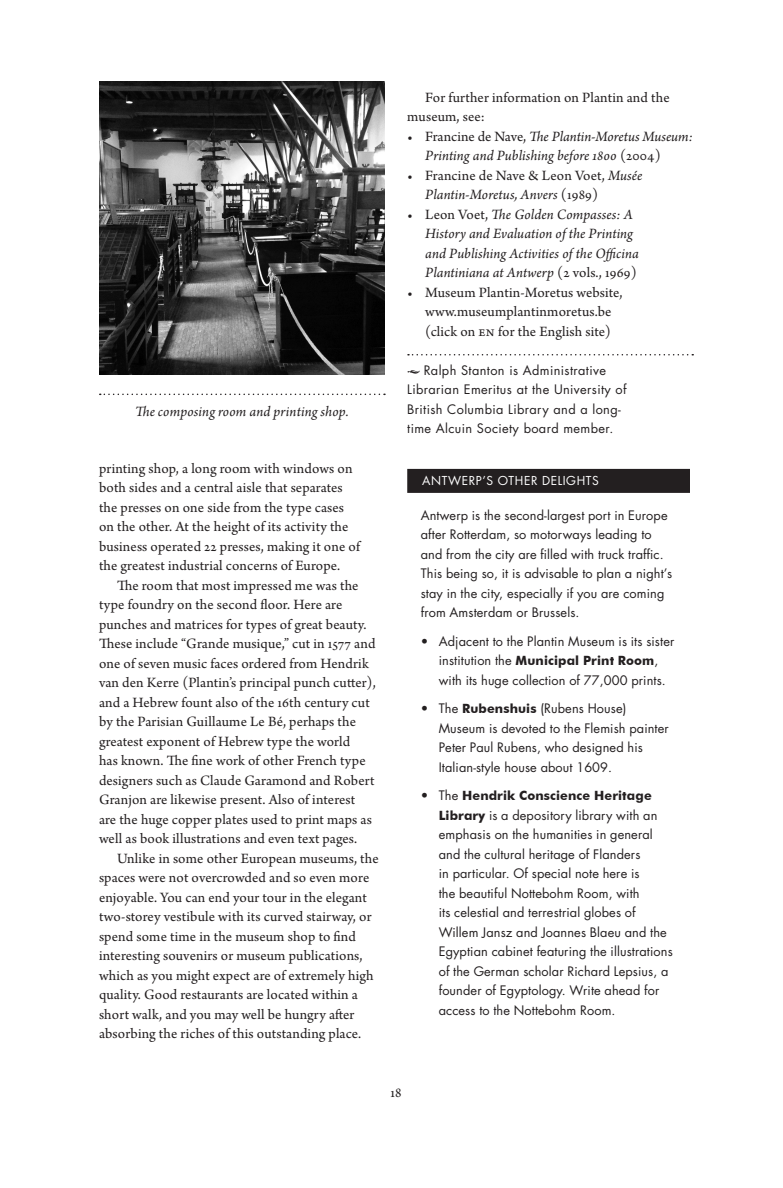
<style>
.page{position:relative;width:783px;height:1188px;background:#fff}
.page>*{position:absolute;margin:0;border:0;box-sizing:border-box;transform-origin:0 0}
._2-column_indent{font:15px/19.5px "Arno Pro";letter-spacing:.01em;color:#231f20}
._2-column_no-indent{font:15px/19.5px "Arno Pro";letter-spacing:.01em;color:#231f20}
._2_column_bullet_lis{font:italic 15px/19.5px "Arno Pro";letter-spacing:.005em;color:#231f20}
._2_column_bullet_lis-2{font:15px/19.5px "Arno Pro";letter-spacing:.01em;color:#231f20}
.Image_captions{font:italic 15px "Arno Pro";letter-spacing:.01em;color:#231f20}
.Sidebar_text{font:12.75px/19.5px "Futura Std";letter-spacing:.01em;color:#231f20}
._2-column_byline_inf{font:12.75px/19.5px "Futura Std";letter-spacing:.03em;color:#231f20}
.Sidebar_header{font:12px "Futura Std";letter-spacing:.05em;color:#fff}
.s1{font-style:normal}
.s2{font-style:italic}
.s3{font-family:"Arno Pro";font-size:15px}
.s4{font-family:"Futura BT";font-weight:700}
</style>
<div class="page">
<div style="left:407px;top:469px;width:283px;height:24px;background:#231f20"></div>
<svg style="left:408px;top:354px;width:285px;height:1px"></svg>
<svg style="left:100px;top:394px;width:285px;height:1px"></svg>
<img style="left:99px;top:81px;width:286px;height:294px">
<p class="Image_captions" style="left:135px;top:403px;width:215px">The composing room and printing shop.</p>
<p class="_2-column_no-indent" style="left:99px;top:459px;width:262px">printing shop, a long room with windows on both sides and a central aisle that separates the presses on one side from the type cases on the other. At the height of its activity the business operated 22 presses, making it one of the greatest industrial concerns of Europe.</p>
<p class="_2-column_indent" style="left:99px;top:576px;width:278px;text-indent:18px">The room that most impressed me was the type foundry on the second floor. Here are punches and matrices for types of great beauty.<br>These include “Grande musique,” cut in 1577 and one of seven music faces ordered from Hendrik van den Kerre (Plantin’s principal punch cutter), and a Hebrew fount also of the 16th century cut by the Parisian Guillaume Le Bé, perhaps the greatest exponent of Hebrew type the world<br>has known. The fine work of other French type designers such as Claude Garamond and Robert Granjon are likewise present. Also of interest are the huge copper plates used to print maps as well as book illustrations and even text pages.</p>
<p class="_2-column_indent" style="left:99px;top:849px;width:281px;text-indent:18px">Unlike in some other European museums, the spaces were not overcrowded and so even more enjoyable. You can end your tour in the elegant two-storey vestibule with its curved stairway, or spend some time in the museum shop to find interesting souvenirs or museum publications, which as you might expect are of extremely high quality. Good restaurants are located within a short walk, and you may well be hungry after absorbing the riches of this outstanding place.</p>
<p class="_2-column_indent" style="left:407px;top:89px;width:264px;text-indent:18px">For further information on Plantin and the museum, see:</p>
<p class="_2_column_bullet_lis" style="left:425px;top:128px;width:269px;text-indent:-18px"><span class="s1">• Francine de Nave,</span> The Plantin-Moretus Museum:<br>Printing and Publishing before 1800 <span class="s1">(2004)</span></p>
<p class="_2_column_bullet_lis-2" style="left:425px;top:167px;width:219px;text-indent:-18px">• Francine de Nave &amp; Leon Voet, <span class="s2">Musée<br>Plantin-Moretus, Anvers</span> (1989)</p>
<p class="_2_column_bullet_lis" style="left:425px;top:206px;width:215px;text-indent:-18px"><span class="s1">• Leon Voet,</span> The Golden Compasses: A History and Evaluation of the Printing and Publishing Activities of the Officina Plantiniana at Antwerp <span class="s1">(2 vols., 1969)</span></p>
<p class="_2_column_bullet_lis-2" style="left:407px;top:284px;width:217px;text-align:center">• Museum Plantin-Moretus website, www.museumplantinmoretus.be (click on EN for the English site)</p>
<p class="_2-column_byline_inf" style="left:407px;top:361px;width:221px"><span class="s3">•</span> Ralph Stanton is Administrative Librarian Emeritus at the University of British Columbia Library and a long&shy;time Alcuin Society board member.</p>
<p class="Sidebar_header" style="left:422px;top:473px;width:178px">ANTWERP’S OTHER DELIGHTS</p>
<p class="Sidebar_text" style="left:421px;top:506px;width:253px">Antwerp is the second-largest port in Europe after Rotterdam, so motorways leading to and from the city are filled with truck traffic.<br>This being so, it is advisable to plan a night’s stay in the city, especially if you are coming from Amsterdam or Brussels.</p>
<p class="Sidebar_text" style="left:439px;top:632px;width:237px;text-indent:-18px">• Adjacent to the Plantin Museum is its sister institution the <span class="s4">Municipal Print Room</span>, with its huge collection of 77,000 prints.</p>
<p class="Sidebar_text" style="left:439px;top:699px;width:232px;text-indent:-18px">• The <span class="s4">Rubenshuis</span> (Rubens House)<br>Museum is devoted to the Flemish painter Peter Paul Rubens, who designed his Italian-style house about 1609.</p>
<p class="Sidebar_text" style="left:439px;top:786px;width:236px;text-indent:-18px">• The <span class="s4">Hendrik Conscience Heritage Library</span> is a depository library with an emphasis on the humanities in general and the cultural heritage of Flanders<br>in particular. Of special note here is<br>the beautiful Nottebohm Room, with<br>its celestial and terrestrial globes of Willem Jansz and Joannes Blaeu and the Egyptian cabinet featuring the illustrations of the German scholar Richard Lepsius, a founder of Egyptology. Write ahead for access to the Nottebohm Room.</p>
<p class="_2-column_indent" style="left:390px;top:1083px;width:13px">18</p>
</div>
